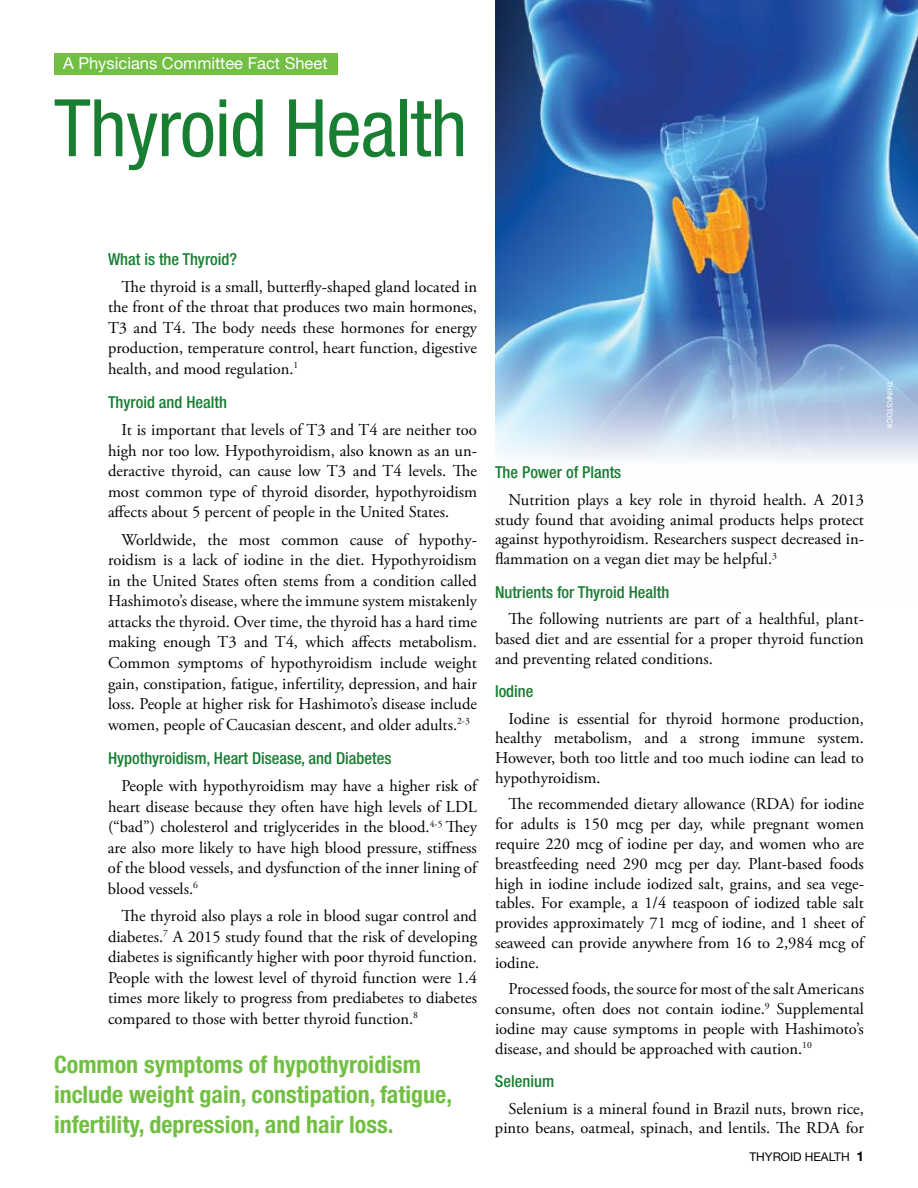
<style>
.page{position:relative;width:918px;height:1188px;background:#fff}
.page>*{position:absolute;margin:0;border:0;box-sizing:border-box;transform-origin:0 0}
.t1{font:condensed 79.5px "Helvetica Neue LT Std";letter-spacing:-.01em;color:#177e32}
.t2{font:700 condensed 24px/30px "Helvetica Neue LT Std";color:#72bf44}
.t3{font:16.5px/20.5px "Adobe Garamond Pro";color:#000;text-align:justify}
.t4{font:500 condensed 16.5px "Helvetica Neue LT Std";color:#177e32}
.t5{font:16.5px "Helvetica Neue LT Std";color:#fff}
.t6{font:12px "Helvetica Neue LT Std";color:#000}
.t7{font:7.5px "Helvetica Neue LT Std";color:#fff}
.s1{font-weight:700;font-size:13.5px}
</style>
<div class="page">
<img style="left:495px;top:0;width:423px;height:461px">
<div style="left:54px;top:53px;width:284px;height:22px;background:#72bf44"></div>
<p class="t5" style="left:63px;top:53px;width:266px">A Physicians Committee Fact Sheet</p>
<h1 class="t1" style="left:54px;top:82px;width:415px">Thyroid Health</h1>
<p class="t4" style="left:108px;top:249px;width:131px">What is the Thyroid?</p>
<p class="t3" style="left:108px;top:277px;width:371px;text-indent:13px">The thyroid is a small, butterfly-shaped gland located in the front of the throat that produces two main hormones, T3 and T4. The body needs these hormones for energy production, temperature control, heart function, digestive health, and mood regulation.<sup>1</sup></p>
<p class="t4" style="left:108px;top:392px;width:121px">Thyroid and Health</p>
<p class="t3" style="left:108px;top:420px;width:371px;text-indent:13px">It is important that levels of T3 and T4 are neither too high nor too low. Hypothyroidism, also known as an un&shy;deractive thyroid, can cause low T3 and T4 levels. The most common type of thyroid disorder, hypothyroidism affects about 5 percent of people in the United States.</p>
<p class="t3" style="left:108px;top:530px;width:371px;text-indent:13px">Worldwide, the most common cause of hypothy&shy;roidism is a lack of iodine in the diet. Hypothyroidism in the United States often stems from a condition called Hashimoto’s disease, where the immune system mistakenly attacks the thyroid. Over time, the thyroid has a hard time making enough T3 and T4, which affects metabolism.<br>Common symptoms of hypothyroidism include weight gain, constipation, fatigue, infertility, depression, and hair loss. People at higher risk for Hashimoto’s disease include women, people of Caucasian descent, and older adults.<sup>2-3</sup></p>
<p class="t4" style="left:108px;top:748px;width:285px">Hypothyroidism, Heart Disease, and Diabetes</p>
<p class="t3" style="left:108px;top:776px;width:371px;text-indent:14px">People with hypothyroidism may have a higher risk of heart disease because they often have high levels of LDL (“bad”) cholesterol and triglycerides in the blood.<sup>4-5</sup> They are also more likely to have high blood pressure, stiffness of the blood vessels, and dysfunction of the inner lining of blood vessels.<sup>6</sup></p>
<p class="t3" style="left:108px;top:906px;width:371px;text-indent:13px">The thyroid also plays a role in blood sugar control and diabetes.<sup>7</sup> A 2015 study found that the risk of developing diabetes is significantly higher with poor thyroid function.<br>People with the lowest level of thyroid function were 1.4 times more likely to progress from prediabetes to diabetes compared to those with better thyroid function.<sup>8</sup></p>
<h2 class="t2" style="left:54px;top:1049px;width:400px">Common symptoms of hypothyroidism include weight gain, constipation, fatigue, infertility, depression, and hair loss.</h2>
<p class="t4" style="left:495px;top:463px;width:128px">The Power of Plants</p>
<p class="t3" style="left:495px;top:490px;width:371px;line-height:19.8px;text-indent:13px">Nutrition plays a key role in thyroid health. A 2013 study found that avoiding animal products helps protect against hypothyroidism. Researchers suspect decreased in&shy;flammation on a vegan diet may be helpful.<sup>3</sup></p>
<p class="t4" style="left:495px;top:582px;width:176px">Nutrients for Thyroid Health</p>
<p class="t3" style="left:495px;top:610px;width:370px;line-height:19.8px;text-indent:13px">The following nutrients are part of a healthful, plant&shy;based diet and are essential for a proper thyroid function and preventing related conditions.</p>
<p class="t4" style="left:495px;top:681px;width:40px">Iodine</p>
<p class="t3" style="left:495px;top:709px;width:371px;line-height:19.8px;text-indent:13px">Iodine is essential for thyroid hormone production, healthy metabolism, and a strong immune system.<br>However, both too little and too much iodine can lead to hypothyroidism.</p>
<p class="t3" style="left:495px;top:795px;width:371px;line-height:19.8px;text-indent:13px">The recommended dietary allowance (RDA) for iodine for adults is 150 mcg per day, while pregnant women require 220 mcg of iodine per day, and women who are breastfeeding need 290 mcg per day. Plant-based foods high in iodine include iodized salt, grains, and sea vege&shy;tables. For example, a 1/4 teaspoon of iodized table salt provides approximately 71 mcg of iodine, and 1 sheet of seaweed can provide anywhere from 16 to 2,984 mcg of iodine.</p>
<p class="t3" style="left:495px;top:980px;width:371px;line-height:19.8px;text-indent:13px">Processed foods, the source for most of the salt Americans consume, often does not contain iodine.<sup>9</sup> Supplemental iodine may cause symptoms in people with Hashimoto’s disease, and should be approached with caution.<sup>10</sup></p>
<p class="t4" style="left:495px;top:1071px;width:61px">Selenium</p>
<p class="t3" style="left:495px;top:1099px;width:371px;line-height:19.8px;text-align:right">Selenium is a mineral found in Brazil nuts, brown rice, pinto beans, oatmeal, spinach, and lentils. The RDA for</p>
<p class="t6" style="left:749px;top:1150px;width:116px">THYROID HEALTH <span class="s1">1</span></p>
<p class="t7" style="left:894px;top:381px;width:49px;rotate:90deg">THINKSTOCK</p>
</div>
